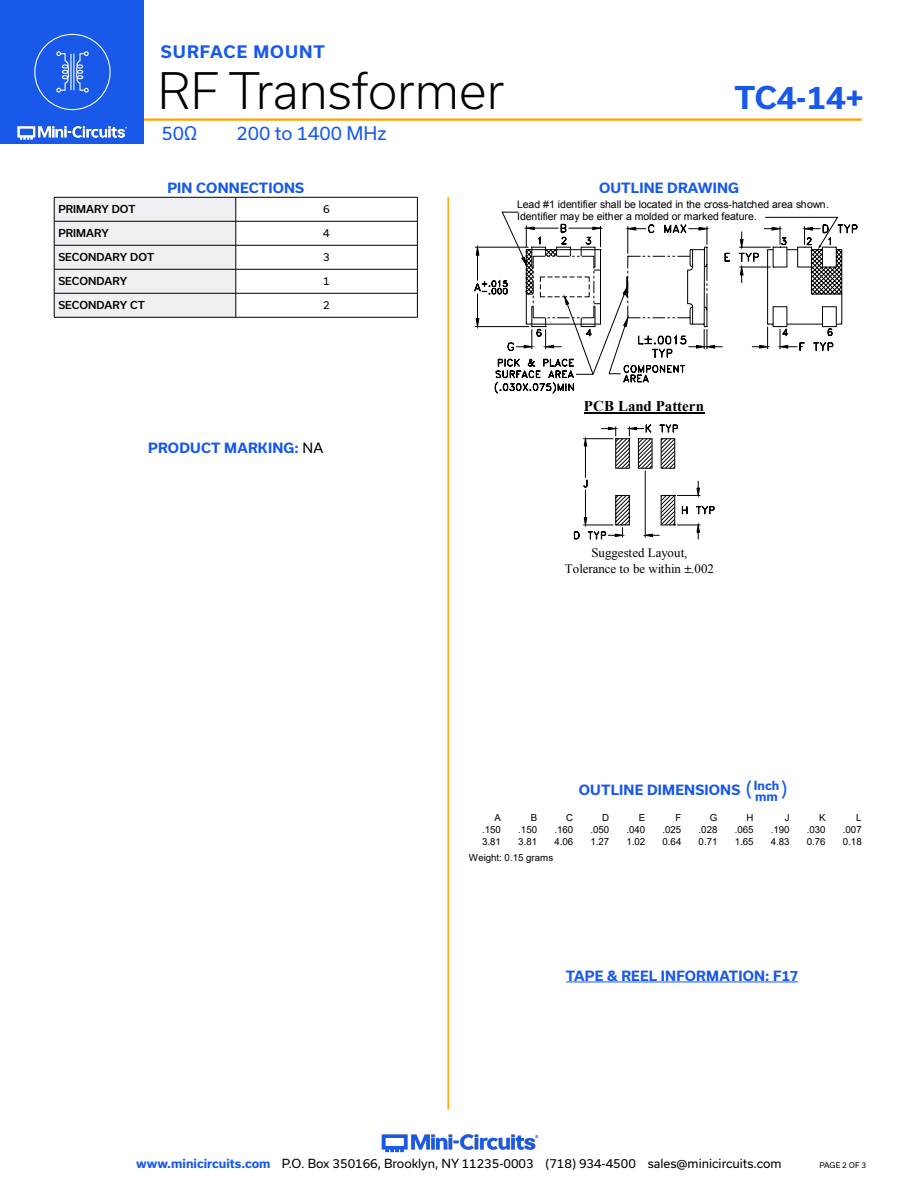
<style>
.page{position:relative;width:918px;height:1188px;background:#fff}
.page>*{position:absolute;margin:0;border:0;box-sizing:border-box;transform-origin:0 0}
.t1{font:300 48px "Usual";color:#000}
.t2{font:700 30px "Usual";color:#1859ea}
.Blue_Headers{font:19.5px "Usual";color:#1859ea}
.t3{font:18px "Usual";color:#1859ea}
.t4{font:700 16.5px "Usual";letter-spacing:.065em;color:#1859ea}
.t5{font:700 15px "Times New Roman";letter-spacing:.005em;color:#000}
.Blue_Headers-2{font:700 13.5px "Usual";letter-spacing:.015em;color:#1859ea}
.Demo_Board{font:700 13.5px "Usual";letter-spacing:.015em;color:#1859ea}
.t6{font:12.9px/16px "Times New Roman";color:#000;text-align:center}
.t7{font:12px "Usual";color:#000}
.Blue_Headers-3{font:700 12px "Usual";color:#1859ea}
.t8{font:10.5px/12.5px "Arial";color:#000}
.Table_Header_Center{font:500 10.5px "Usual";color:#000}
.Table_Body_Center{font:10.5px "Usual";color:#000}
.t9{font:9.75px "Arial";color:#000}
.t10{font:7.5px "Usual";color:#000}
.s1{font-weight:400;color:#000}
.s2{font-weight:700;color:#1859ea}
</style>
<div class="page">
<hr style="left:129px;top:118px;width:733px;height:3px;background:#ffa300">
<div style="left:0;top:0;width:144px;height:144px;background:#1859ea"></div>
<img style="left:17px;top:120px;width:128px;height:20px">
<div style="left:34px;top:34px;width:77px;height:76px;border:1px solid #fff;border-radius:50%"></div>
<svg style="left:56px;top:51px;width:13px;height:42px"></svg>
<svg style="left:76px;top:51px;width:13px;height:42px"></svg>
<hr style="left:70px;top:54px;width:2px;height:36px;background:#fff">
<hr style="left:73px;top:54px;width:1px;height:36px;background:#fff">
<img style="left:381px;top:1134px;width:158px;height:19px">
<hr style="left:566px;top:982px;width:232px;height:1px;background:#1859ea">
<hr style="left:236px;top:197px;width:182px;height:1px;background:#000">
<hr style="left:236px;top:221px;width:182px;height:1px;background:#000">
<hr style="left:236px;top:245px;width:182px;height:1px;background:#000">
<hr style="left:236px;top:269px;width:182px;height:1px;background:#000">
<hr style="left:236px;top:293px;width:182px;height:1px;background:#000">
<svg style="left:54px;top:197px;width:183px;height:120px"></svg>
<svg style="left:417px;top:197px;width:1px;height:120px"></svg>
<hr style="left:54px;top:317px;width:182px;height:1px;background:#000">
<hr style="left:236px;top:317px;width:182px;height:1px;background:#000">
<hr style="left:447px;top:197px;width:2px;height:913px;background:#ffa300">
<hr style="left:584px;top:412px;width:120px;height:2px;background:#000">
<svg style="left:474px;top:212px;width:384px;height:181px"></svg>
<svg style="left:574px;top:424px;width:140px;height:116px"></svg>
<h3 class="t4" style="left:161px;top:42px;width:166px">SURFACE MOUNT</h3>
<h1 class="t1" style="left:158px;top:63px;width:348px">RF Transformer</h1>
<h3 class="t3" style="left:161px;top:123px;width:37px">50Ω</h3>
<h3 class="t3" style="left:237px;top:123px;width:151px">200 to 1400 MHz</h3>
<h2 class="t2" style="left:734px;top:80px;width:131px">TC4-14+</h2>
<p class="Blue_Headers-2" style="left:167px;top:180px;width:138px">PIN CONNECTIONS</p>
<p class="Table_Header_Center" style="left:58px;top:203px;width:79px">PRIMARY DOT</p>
<p class="Table_Body_Center" style="left:323px;top:203px;width:8px">6</p>
<p class="Table_Header_Center" style="left:58px;top:227px;width:52px">PRIMARY</p>
<p class="Table_Body_Center" style="left:323px;top:227px;width:8px">4</p>
<p class="Table_Header_Center" style="left:58px;top:251px;width:97px">SECONDARY DOT</p>
<p class="Table_Body_Center" style="left:323px;top:251px;width:8px">3</p>
<p class="Table_Header_Center" style="left:58px;top:275px;width:70px">SECONDARY</p>
<p class="Table_Body_Center" style="left:323px;top:275px;width:8px">1</p>
<p class="Table_Header_Center" style="left:58px;top:299px;width:88px">SECONDARY CT</p>
<p class="Table_Body_Center" style="left:323px;top:299px;width:8px">2</p>
<p class="Blue_Headers-2" style="left:599px;top:180px;width:142px">OUTLINE DRAWING</p>
<p class="t8" style="left:517px;top:198px;width:313px">Lead #1 identifier shall be located in the cross-hatched area shown.<br>Identifier may be either a molded or marked feature.</p>
<p class="Demo_Board" style="left:148px;top:440px;width:177px">PRODUCT MARKING: <span class="s1">NA</span></p>
<p class="t5" style="left:584px;top:395px;width:122px">PCB Land Pattern</p>
<p class="t6" style="left:565px;top:544px;width:151px">Suggested Layout,<br>Tolerance to be within .002</p>
<p class="Blue_Headers-2" style="left:579px;top:782px;width:163px">OUTLINE DIMENSIONS</p>
<p class="Blue_Headers" style="left:746px;top:779px;width:8px">(</p>
<p class="Blue_Headers-3" style="left:754px;top:779px;width:27px">Inch</p>
<p class="Blue_Headers" style="left:781px;top:779px;width:8px">)</p>
<p class="Blue_Headers-3" style="left:755px;top:789px;width:24px">mm</p>
<p class="t9" style="left:495px;top:811px;width:8px">A</p>
<p class="t9" style="left:531px;top:811px;width:8px">B</p>
<p class="t9" style="left:566px;top:811px;width:8px">C</p>
<p class="t9" style="left:602px;top:811px;width:8px">D</p>
<p class="t9" style="left:639px;top:811px;width:8px">E</p>
<p class="t9" style="left:675px;top:811px;width:7px">F</p>
<p class="t9" style="left:710px;top:811px;width:9px">G</p>
<p class="t9" style="left:746px;top:811px;width:8px">H</p>
<p class="t9" style="left:785px;top:811px;width:6px">J</p>
<p class="t9" style="left:819px;top:811px;width:8px">K</p>
<p class="t9" style="left:856px;top:811px;width:7px">L</p>
<p class="t9" style="left:482px;top:823px;width:20px">.150</p>
<p class="t9" style="left:518px;top:823px;width:20px">.150</p>
<p class="t9" style="left:554px;top:823px;width:20px">.160</p>
<p class="t9" style="left:590px;top:823px;width:20px">.050</p>
<p class="t9" style="left:627px;top:823px;width:20px">.040</p>
<p class="t9" style="left:663px;top:823px;width:20px">.025</p>
<p class="t9" style="left:699px;top:823px;width:20px">.028</p>
<p class="t9" style="left:735px;top:823px;width:20px">.065</p>
<p class="t9" style="left:771px;top:823px;width:20px">.190</p>
<p class="t9" style="left:807px;top:823px;width:20px">.030</p>
<p class="t9" style="left:843px;top:823px;width:20px">.007</p>
<p class="t9" style="left:482px;top:835px;width:20px">3.81</p>
<p class="t9" style="left:518px;top:835px;width:20px">3.81</p>
<p class="t9" style="left:554px;top:835px;width:20px">4.06</p>
<p class="t9" style="left:590px;top:835px;width:20px">1.27</p>
<p class="t9" style="left:627px;top:835px;width:20px">1.02</p>
<p class="t9" style="left:663px;top:835px;width:20px">0.64</p>
<p class="t9" style="left:699px;top:835px;width:20px">0.71</p>
<p class="t9" style="left:735px;top:835px;width:20px">1.65</p>
<p class="t9" style="left:771px;top:835px;width:20px">4.83</p>
<p class="t9" style="left:807px;top:835px;width:20px">0.76</p>
<p class="t9" style="left:843px;top:835px;width:20px">0.18</p>
<p class="t9" style="left:469px;top:851px;width:86px">Weight: 0.15 grams</p>
<p class="Blue_Headers-2" style="left:566px;top:968px;width:234px">TAPE &amp; REEL INFORMATION: F17</p>
<p class="t7" style="left:136px;top:1157px;width:647px"><span class="s2">www.minicircuits.com</span> P.O. Box 350166, Brooklyn, NY 11235-0003 (718) 934-4500 sales@minicircuits.com</p>
<p class="t10" style="left:819px;top:1161px;width:48px">PAGE 2 OF 3</p>
</div>
